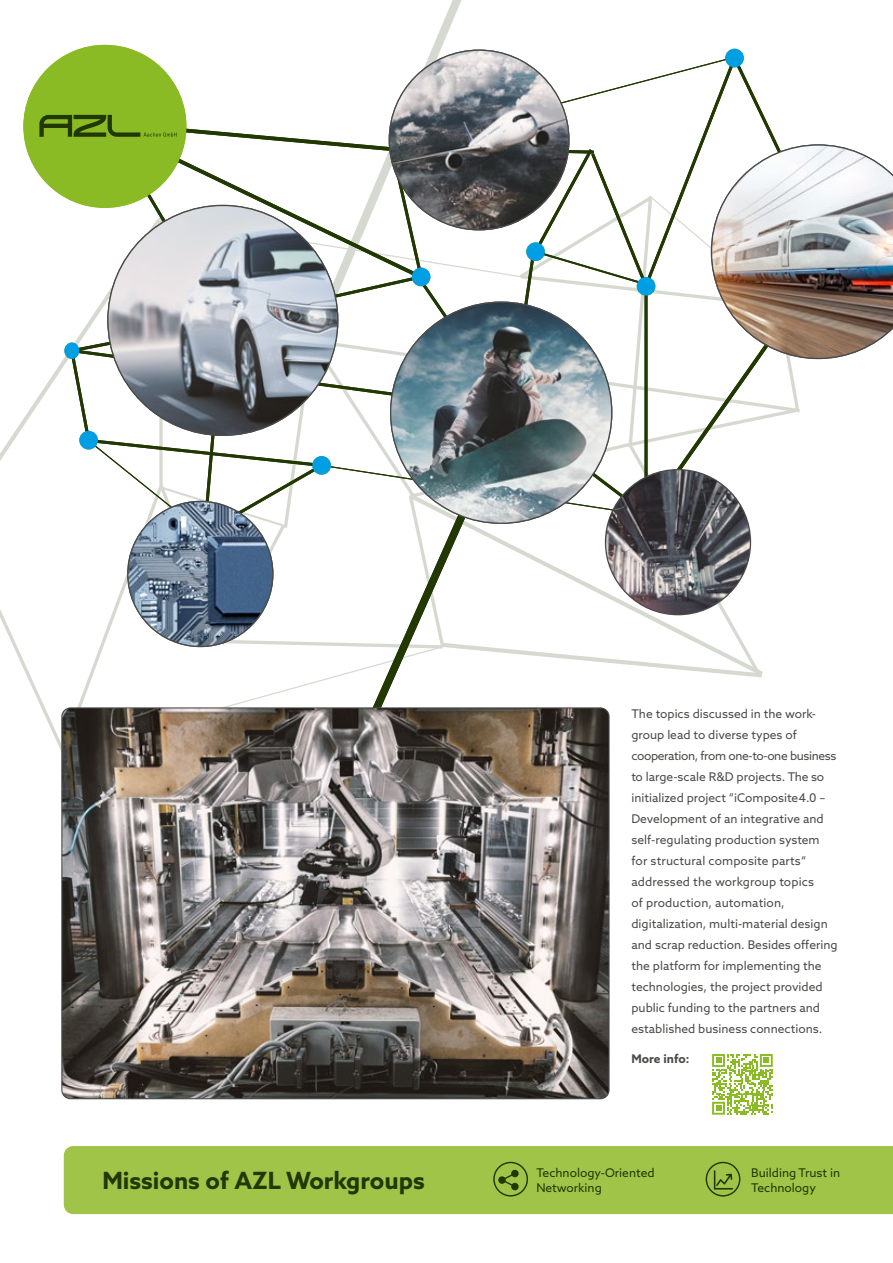
<style>
.page{position:relative;width:893px;height:1263px;background:#fff}
.page>*{position:absolute;margin:0;border:0;box-sizing:border-box;transform-origin:0 0}
.t1{font:700 23.7px "Azo Sans";color:#213802}
.t2{font:12px/21px "Azo Sans";color:#4a4a49}
.t3{font:12px/15px "Azo Sans";color:#213802}
.t4{font:700 12px "Azo Sans";color:#4a4a49}
</style>
<div class="page">
<div style="left:64px;top:1146px;width:829px;height:68px;background:#9fc448"></div>
<svg style="left:498px;top:1170px;width:21px;height:20px"></svg>
<div style="left:493px;top:1162px;width:35px;height:34px;border:1px solid #213802;border-radius:50%"></div>
<svg style="left:714px;top:1170px;width:19px;height:19px"></svg>
<div style="left:706px;top:1162px;width:34px;height:34px;border:1px solid #213802;border-radius:50%"></div>
<svg style="left:430px;top:0;width:77px;height:54px"></svg>
<img style="left:62px;top:754px;width:546px;height:345px">
<div style="left:725px;top:49px;width:19px;height:18px;background:#009fe3;border-radius:50%"></div>
<img style="left:0;top:54px;width:893px;height:700px">
<img style="left:605px;top:470px;width:145px;height:145px;border-radius:72px">
<svg style="left:712px;top:1054px;width:61px;height:61px"></svg>
<p class="t2" style="left:631px;top:703px;width:208px">The topics discussed in the work&shy;group lead to diverse types of cooperation, from one-to-one business to large-scale R&amp;D projects. The so initialized project “iComposite4.0 – Development of an integrative and self-regulating production system for structural composite parts“ addressed the workgroup topics<br>of production, automation, digitalization, multi-material design and scrap reduction. Besides offering the platform for implementing the technologies, the project provided public funding to the partners and established business connections.</p>
<p class="t4" style="left:631px;top:1050px;width:60px">More info:</p>
<h1 class="t1" style="left:102px;top:1164px;width:324px">Missions of AZL Workgroups</h1>
<p class="t3" style="left:536px;top:1165px;width:120px">Technology-Oriented<br>Networking</p>
<p class="t3" style="left:751px;top:1165px;width:91px">Building Trust in<br>Technology</p>
</div>
